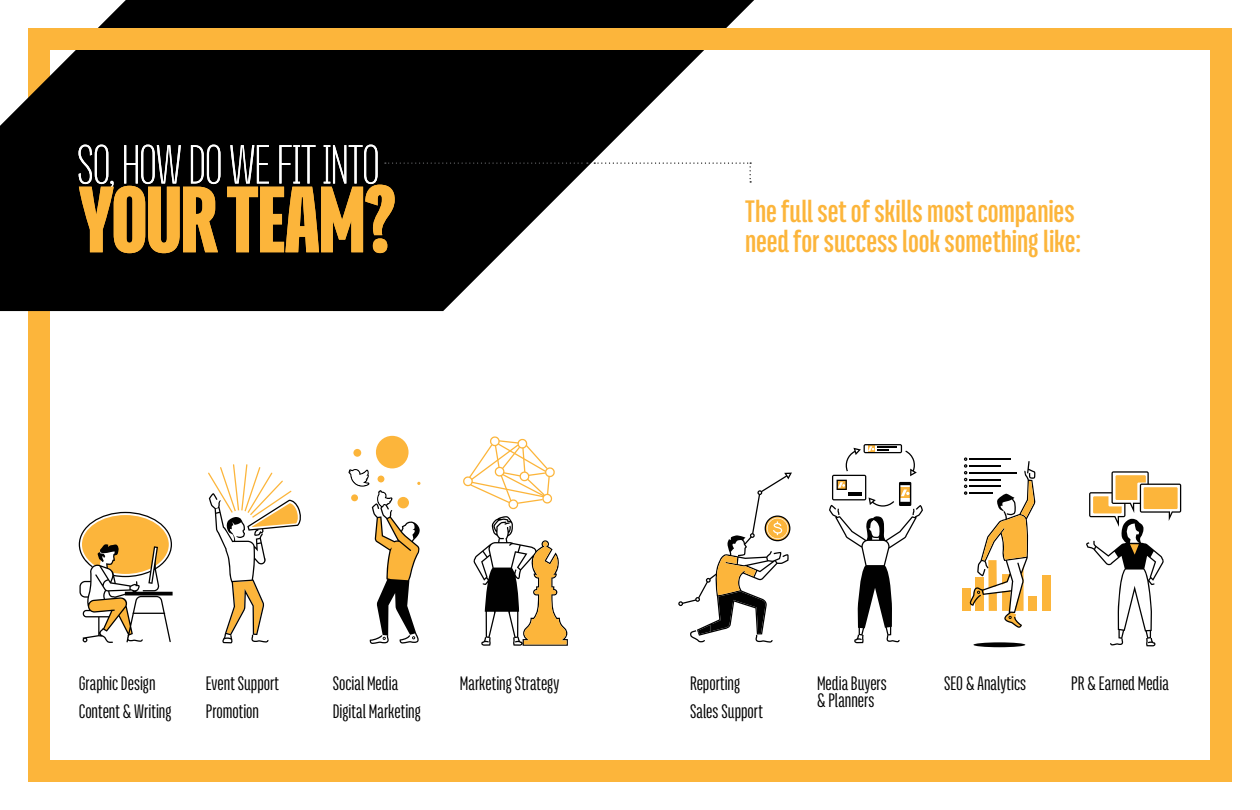
<style>
.page{position:relative;width:1260px;height:810px;background:#fff}
.page>*{position:absolute;margin:0;border:0;box-sizing:border-box;transform-origin:0 0}
.t1{font:800 102.5px "Titular";letter-spacing:-.03em;color:#fcb53b}
.t2{font:60px "Titular";letter-spacing:-.025em;color:#fff}
.t3{font:700 33.75px/30px "Titular";color:#fcb53b}
.t4{font:21.25px/28.8px "Titular";color:#000}
</style>
<div class="page">
<div style="left:28px;top:28px;width:21px;height:754px;background:#fcb53b"></div>
<div style="left:28px;top:761px;width:1204px;height:21px;background:#fcb53b"></div>
<svg style="left:0;top:0;width:754px;height:311px;fill:#000"></svg>
<svg style="left:594px;top:162px;width:157px;height:21px"></svg>
<svg style="left:385px;top:162px;width:203px;height:2px"></svg>
<div style="left:28px;top:28px;width:1204px;height:21px;background:#fcb53b"></div>
<div style="left:1211px;top:28px;width:21px;height:754px;background:#fcb53b"></div>
<div style="left:962px;top:588px;width:8px;height:23px;background:#fcb53b"></div>
<div style="left:1042px;top:575px;width:8px;height:36px;background:#fcb53b"></div>
<div style="left:1029px;top:597px;width:8px;height:14px;background:#fcb53b"></div>
<svg style="left:829px;top:444px;width:94px;height:199px"></svg>
<svg style="left:79px;top:512px;width:94px;height:131px"></svg>
<svg style="left:964px;top:457px;width:72px;height:171px"></svg>
<div style="left:376px;top:436px;width:33px;height:32px;background:#fcb53b;border-radius:50%"></div>
<div style="left:353px;top:449px;width:8px;height:8px;background:#fcb53b;border-radius:50%"></div>
<svg style="left:463px;top:436px;width:92px;height:73px"></svg>
<svg style="left:1086px;top:471px;width:95px;height:175px"></svg>
<div style="left:973px;top:642px;width:52px;height:5px;background:#010101;border-radius:50%"></div>
<svg style="left:473px;top:516px;width:95px;height:130px"></svg>
<svg style="left:348px;top:469px;width:73px;height:175px"></svg>
<svg style="left:678px;top:473px;width:114px;height:170px"></svg>
<svg style="left:208px;top:464px;width:93px;height:179px"></svg>
<h2 class="t2" style="left:77px;top:136px;width:305px">SO, HOW DO WEFIT INTO</h2>
<h1 class="t1" style="left:79px;top:165px;width:319px">YOUR TEAM?</h1>
<h3 class="t3" style="left:745px;top:196px;width:338px">The full set of skills most companies needfor success look something like:</h3>
<p class="t4" style="left:79px;top:668px;width:94px">Graphic Design<br>Content &amp; Writing</p>
<p class="t4" style="left:690px;top:668px;width:74px">Reporting<br>Sales Support</p>
<p class="t4" style="left:817px;top:674px;width:71px;line-height:17.5px">Media Buyers &amp;Planners</p>
<p class="t4" style="left:944px;top:668px;width:84px">SEO &amp; Analytics</p>
<p class="t4" style="left:1071px;top:668px;width:99px">PR &amp; Earned Media</p>
<p class="t4" style="left:206px;top:668px;width:75px">Event Support</p>
<p class="t4" style="left:460px;top:668px;width:101px">Marketing Strategy</p>
<p class="t4" style="left:206px;top:697px;width:55px">Promotion</p>
<p class="t4" style="left:333px;top:668px;width:89px">Social Media<br>Digital Marketing</p>
</div>
